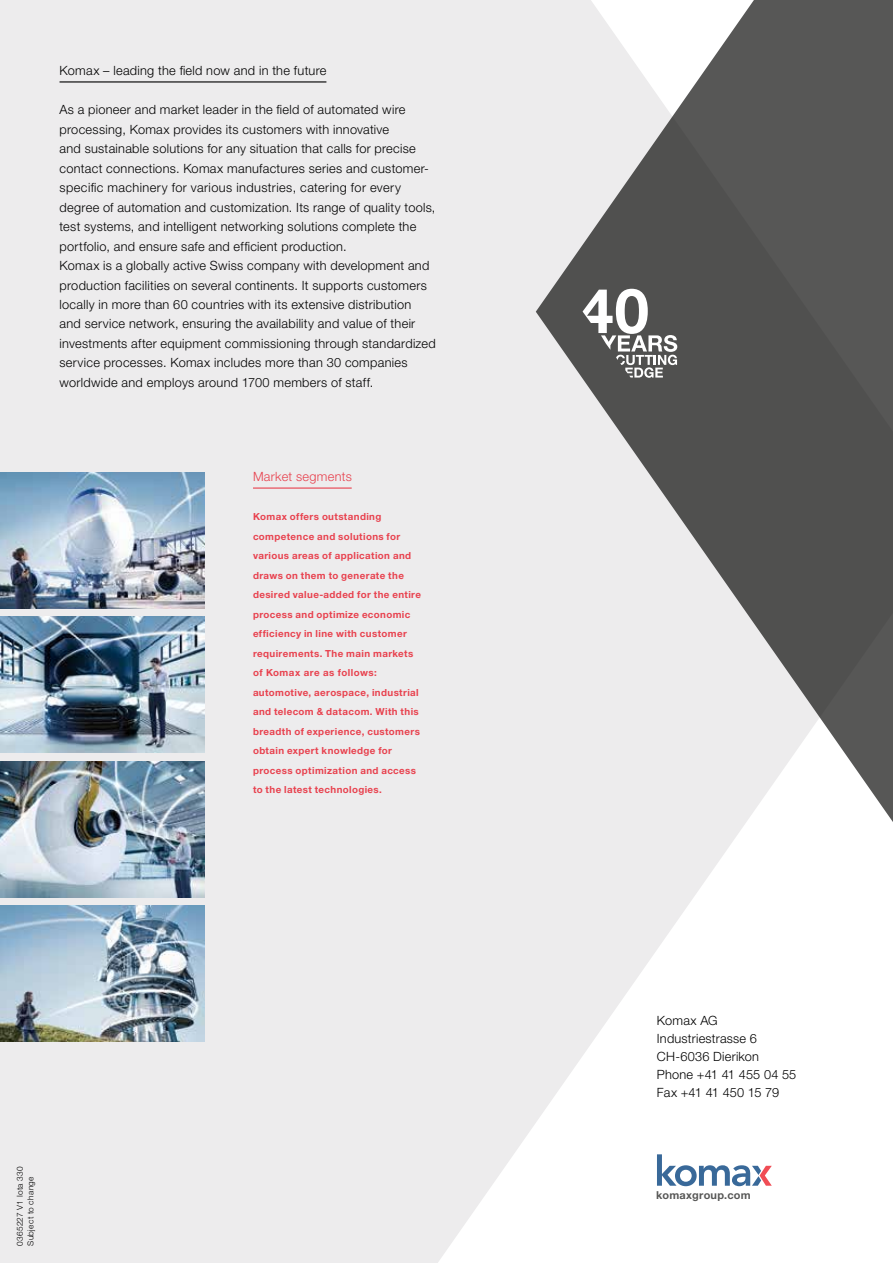
<style>
.page{position:relative;width:893px;height:1263px;background:#edeced}
.page>*{position:absolute;margin:0;border:0;box-sizing:border-box;transform-origin:0 0}
.t1{font:300 12.75px/19.5px "Helvetica Neue LT Std";letter-spacing:.02em;color:#000}
.t2{font:300 12.75px "Helvetica Neue LT Std";letter-spacing:.025em;color:#e8414e}
.t3{font:700 10.95px "Helvetica Neue LT Std";letter-spacing:.025em;color:#575756}
.t4{font:700 9.75px/19.5px "Helvetica Neue LT Std";letter-spacing:.04em;color:#e8414e}
.t5{font:300 8.25px/10.5px "Helvetica Neue LT Std";letter-spacing:.04em;color:#000}
</style>
<div class="page">
<svg style="left:438px;top:864px;width:454px;height:399px;fill:#fff"></svg>
<svg style="left:536px;top:0;width:356px;height:864px;fill:#575756"></svg>
<img style="left:0;top:472px;width:204px;height:136px">
<img style="left:0;top:617px;width:204px;height:136px">
<img style="left:0;top:761px;width:204px;height:136px">
<img style="left:1px;top:906px;width:203px;height:136px">
<hr style="left:892px;top:0;width:1px;height:1263px;background:#fff">
<img style="left:0;top:805px;width:1px;height:458px">
<svg style="left:657px;top:1154px;width:115px;height:32px;background:#bdc8d8"></svg>
<svg style="left:583px;top:289px;width:94px;height:89px;background:#838383"></svg>
<hr style="left:60px;top:81px;width:266px;height:2px;background:#000">
<hr style="left:253px;top:487px;width:99px;height:2px;background:#e8414e">
<p class="t1" style="left:60px;top:60px;width:269px">Komax – leading the field now and in the future</p>
<p class="t1" style="left:60px;top:99px;width:378px">As a pioneer and market leader in the field of automated wire processing, Komax provides its customers with innovative<br>and sustainable solutions for any situation that calls for precise contact connections. Komax manufactures series and customer&shy;specific machinery for various industries, catering for every degree of automation and customization. Its range of quality tools, test systems, and intelligent networking solutions complete the portfolio, and ensure safe and efficient production.<br>Komax is a globally active Swiss company with development and production facilities on several continents. It supports customers locally in more than 60 countries with its extensive distribution and service network, ensuring the availability and value of their investments after equipment commissioning through standardized service processes. Komax includes more than 30 companies worldwide and employs around 1700 members of staff.</p>
<p class="t2" style="left:253px;top:469px;width:100px">Market segments</p>
<p class="t4" style="left:253px;top:507px;width:170px">Komax offers outstanding competence and solutions for various areas of application and draws on them to generate the desired value-added for the entire process and optimize economic efficiency in line with customer requirements. The main markets of Komax are as follows: automotive, aerospace, industrial and telecom &amp; datacom. With this breadth of experience, customers obtain expert knowledge for process optimization and access to the latest technologies.</p>
<p class="t5" style="left:15px;top:1246px;width:81px;rotate:-90deg">0365227 V1 Iota 330<br>Subject to change</p>
<p class="t1" style="left:657px;top:1012px;width:141px;line-height:18px">Komax AG<br>Industriestrasse 6<br>CH-6036 Dierikon<br>Phone +41 41 455 04 55<br>Fax +41 41 450 15 79</p>
<p class="t3" style="left:656px;top:1188px;width:96px">komaxgroup.com</p>
</div>
